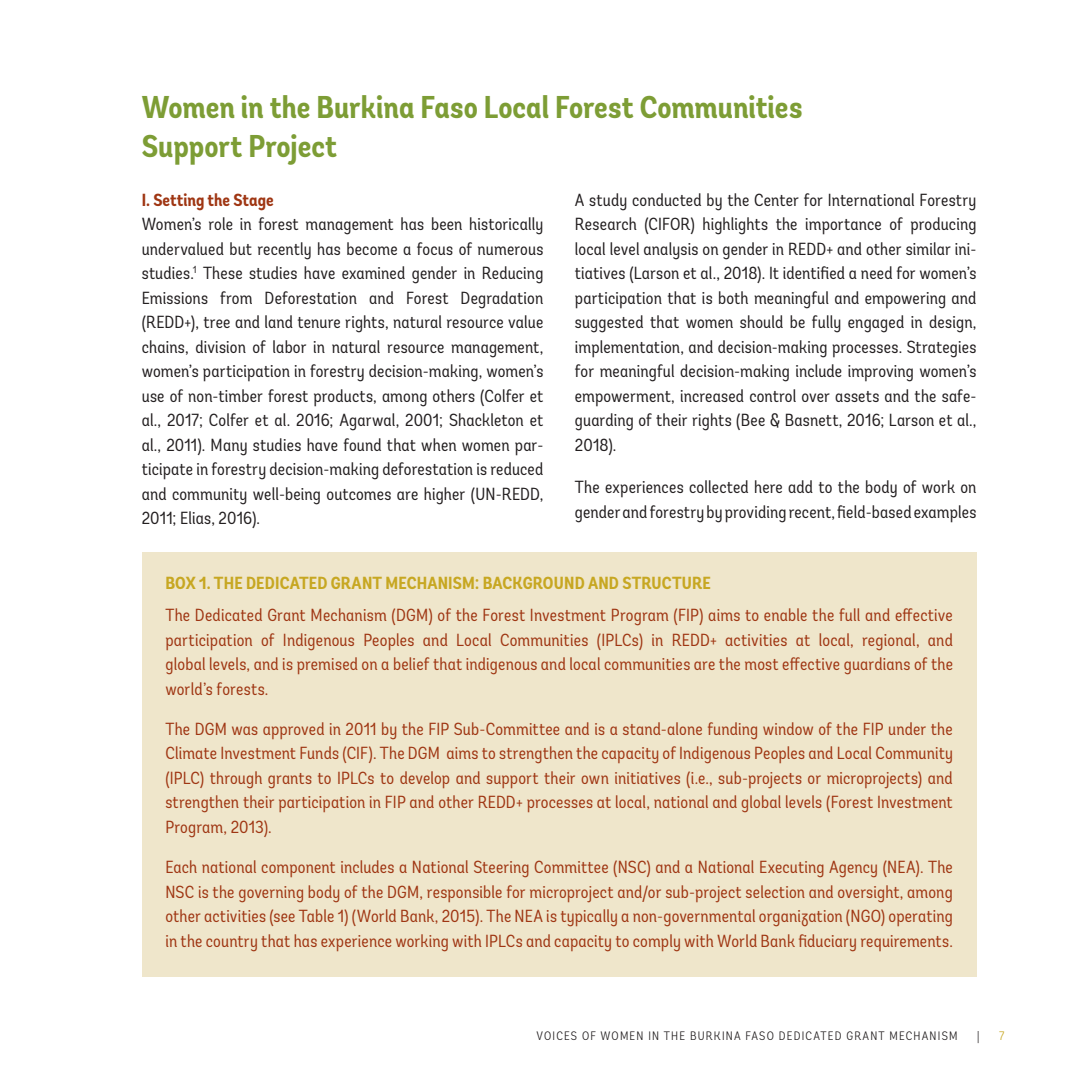
<style>
.page{position:relative;width:1071px;height:1071px;background:#fff}
.page>*{position:absolute;margin:0;border:0;box-sizing:border-box;transform-origin:0 0}
.t1{font:700 condensed 31.5px/38.5px "Andes";color:#7d9d35}
.t2{font:condensed 17.5px/24.5px "Andes";letter-spacing:.01em;color:#231f20;text-align:justify}
.t3{font:condensed 17.5px/24.5px "Andes";letter-spacing:.01em;color:#9f3613;text-align:justify}
.t4{font:700 condensed 17.5px "Andes";letter-spacing:.01em;color:#c7a722}
.t5{font:700 condensed 17.5px "Andes";color:#9f3613}
.t6{font:300 condensed 12.25px "Andes";letter-spacing:.1em;color:#231f20}
.t7{font:300 condensed 12.25px "Andes";color:#c7a722}
</style>
<div class="page">
<div style="left:142px;top:552px;width:834px;height:424px;background:#efe6cb"></div>
<h1 class="t1" style="left:142px;top:89px;width:662px">Women in the Burkina Faso Local Forest Communities<br>Support Project</h1>
<p class="t5" style="left:142px;top:189px;width:133px">I. Setting the Stage</p>
<p class="t2" style="left:142px;top:212px;width:403px">Women’s role in forest management has been historically undervalued but recently has become a focus of numerous studies.<sup>1</sup> These studies have examined gender in Reducing Emissions from Deforestation and Forest Degradation (REDD+), tree and land tenure rights, natural resource value chains, division of labor in natural resource management, women’s participation in forestry decision-making, women’s use of non-timber forest products, among others (Colfer et al., 2017; Colfer et al. 2016; Agarwal, 2001; Shackleton et al., 2011). Many studies have found that when women par&shy;ticipate in forestry decision-making deforestation is reduced and community well-being outcomes are higher (UN-REDD, 2011; Elias, 2016).</p>
<p class="t2" style="left:575px;top:187px;width:403px">A study conducted by the Center for International Forestry Research (CIFOR) highlights the importance of producing local level analysis on gender in REDD+ and other similar ini&shy;tiatives (Larson et al., 2018). It identified a need for women’s participation that is both meaningful and empowering and suggested that women should be fully engaged in design, implementation, and decision-making processes. Strategies for meaningful decision-making include improving women’s empowerment, increased control over assets and the safe&shy;guarding of their rights (Bee &amp; Basnett, 2016; Larson et al., 2018).</p>
<p class="t2" style="left:575px;top:475px;width:403px">The experiences collected here add to the body of work on gender and forestry by providing recent, field-based examples</p>
<p class="t4" style="left:165px;top:572px;width:547px">BOX 1. THE DEDICATED GRANT MECHANISM: BACKGROUND AND STRUCTURE</p>
<p class="t3" style="left:165px;top:603px;width:789px">The Dedicated Grant Mechanism (DGM) of the Forest Investment Program (FIP) aims to enable the full and effective participation of Indigenous Peoples and Local Communities (IPLCs) in REDD+ activities at local, regional, and global levels, and is premised on a belief that indigenous and local communities are the most effective guardians of the world’s forests.</p>
<p class="t3" style="left:165px;top:716px;width:789px">The DGM was approved in 2011 by the FIP Sub-Committee and is a stand-alone funding window of the FIP under the Climate Investment Funds (CIF). The DGM aims to strengthen the capacity of Indigenous Peoples and Local Community (IPLC) through grants to IPLCs to develop and support their own initiatives (i.e., sub-projects or microprojects) and strengthen their participation in FIP and other REDD+ processes at local, national and global levels (Forest Investment Program, 2013).</p>
<p class="t3" style="left:165px;top:855px;width:789px">Each national component includes a National Steering Committee (NSC) and a National Executing Agency (NEA). The NSC is the governing body of the DGM, responsible for microproject and/or sub-project selection and oversight, among other activities (see Table 1) (World Bank, 2015). The NEA is typically a non-governmental organization (NGO) operating in the country that has experience working with IPLCs and capacity to comply with World Bank fiduciary requirements.</p>
<p class="t6" style="left:537px;top:1028px;width:422px">VOICES OF WOMEN IN THE BURKINA FASO DEDICATED GRANT MECHANISM</p>
<p class="t6" style="left:977px;top:1028px;width:4px">|</p>
<p class="t7" style="left:999px;top:1028px;width:7px">7</p>
</div>
